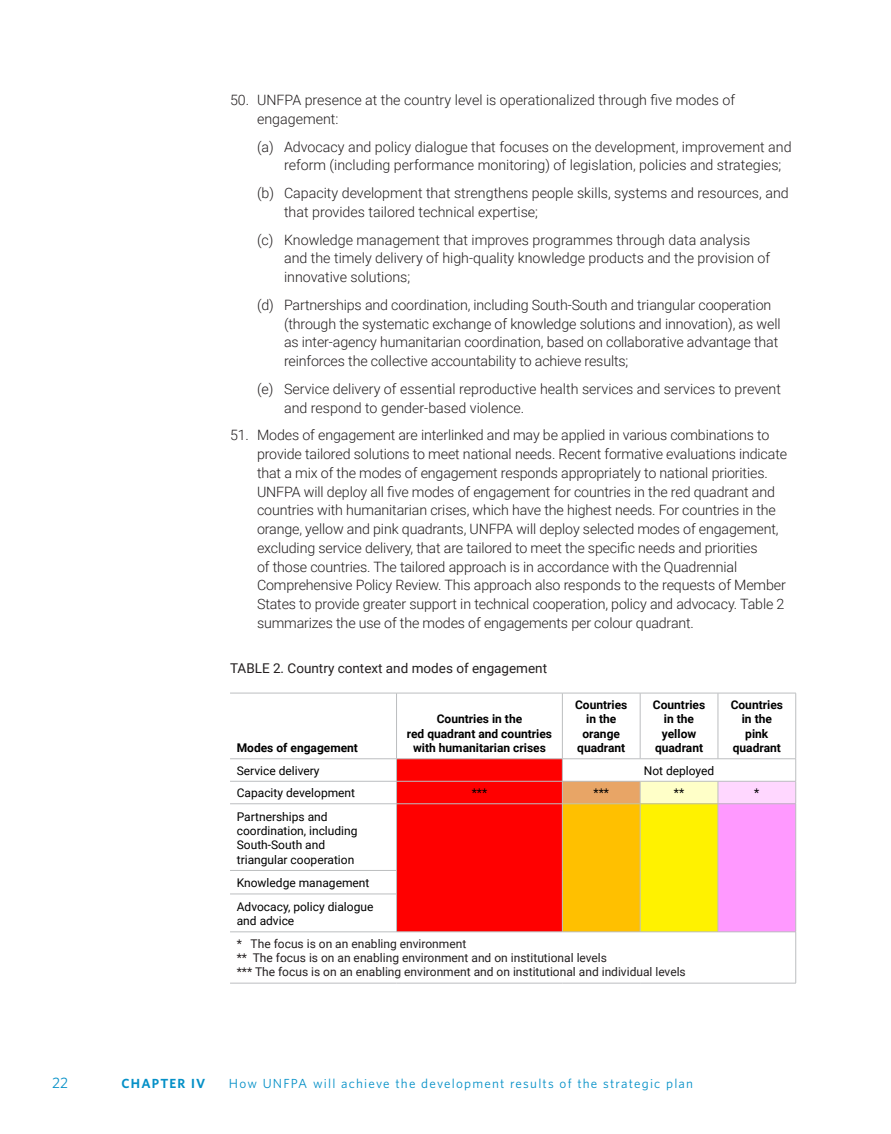
<style>
.page{position:relative;width:891px;height:1134px;background:#fff}
.page>*{position:absolute;margin:0;border:0;box-sizing:border-box;transform-origin:0 0}
.t1{font:300 14.25px/18.8px "Roboto";letter-spacing:-.01em;color:#231f20}
.Figure-Table_Title{font:13.5px "Roboto";color:#231f20}
.t2{font:13.5px "UNFPA Text";color:#0590c7}
.t3{font:12px/14.4px "Roboto";color:#000}
.t4{font:12px "Roboto";color:#231f20}
.t5{font:700 12px/14.4px "Roboto";color:#000;text-align:center}
.folio_left_page{font:12px "UNFPA Text";letter-spacing:.1em;color:#0590c7}
.folio_left_page-2{font:700 12px "UNFPA";letter-spacing:.1em;color:#0590c7}
</style>
<div class="page">
<hr style="left:230px;top:693px;width:167px;height:1px;background:#bcbec0">
<hr style="left:230px;top:759px;width:167px;height:1px;background:#bcbec0">
<hr style="left:230px;top:781px;width:167px;height:1px;background:#bcbec0">
<hr style="left:230px;top:804px;width:167px;height:1px;background:#bcbec0">
<hr style="left:230px;top:870px;width:167px;height:1px;background:#bcbec0">
<svg style="left:396px;top:693px;width:400px;height:239px"></svg>
<hr style="left:230px;top:894px;width:167px;height:1px;background:#bcbec0">
<hr style="left:396px;top:894px;width:1px;height:38px;background:#bcbec0">
<hr style="left:230px;top:932px;width:167px;height:1px;background:#bcbec0">
<hr style="left:397px;top:932px;width:165px;height:1px;background:#bcbec0">
<hr style="left:562px;top:932px;width:78px;height:1px;background:#bcbec0">
<hr style="left:640px;top:932px;width:78px;height:1px;background:#bcbec0">
<hr style="left:718px;top:932px;width:78px;height:1px;background:#bcbec0">
<hr style="left:795px;top:932px;width:1px;height:51px;background:#bcbec0">
<hr style="left:230px;top:983px;width:167px;height:1px;background:#bcbec0">
<hr style="left:397px;top:983px;width:165px;height:1px;background:#bcbec0">
<hr style="left:562px;top:983px;width:78px;height:1px;background:#bcbec0">
<hr style="left:640px;top:983px;width:78px;height:1px;background:#bcbec0">
<hr style="left:718px;top:983px;width:78px;height:1px;background:#bcbec0">
<p class="t1" style="left:257px;top:90px;width:480px;text-indent:-27px">50. UNFPA presence at the country level is operationalized through five modes of engagement:</p>
<p class="t1" style="left:284px;top:137px;width:509px;text-indent:-27px">(a) Advocacy and policy dialogue that focuses on the development, improvement and reform (including performance monitoring) of legislation, policies and strategies;</p>
<p class="t1" style="left:284px;top:183px;width:506px;text-indent:-27px">(b) Capacity development that strengthens people skills, systems and resources, and that provides tailored technical expertise;</p>
<p class="t1" style="left:284px;top:230px;width:488px;text-indent:-27px">(c) Knowledge management that improves programmes through data analysis and the timely delivery of high-quality knowledge products and the provision of innovative solutions;</p>
<p class="t1" style="left:284px;top:295px;width:498px;text-indent:-27px">(d) Partnerships and coordination, including South-South and triangular cooperation (through the systematic exchange of knowledge solutions and innovation), as well as inter-agency humanitarian coordination, based on collaborative advantage that reinforces the collective accountability to achieve results;</p>
<p class="t1" style="left:284px;top:379px;width:498px;text-indent:-27px">(e) Service delivery of essential reproductive health services and services to prevent and respond to gender-based violence.</p>
<p class="t1" style="left:257px;top:425px;width:532px;text-indent:-27px">51. Modes of engagement are interlinked and may be applied in various combinations to provide tailored solutions to meet national needs. Recent formative evaluations indicate that a mix of the modes of engagement responds appropriately to national priorities.<br>UNFPA will deploy all five modes of engagement for countries in the red quadrant and countries with humanitarian crises, which have the highest needs. For countries in the orange, yellow and pink quadrants, UNFPA will deploy selected modes of engagement, excluding service delivery, that are tailored to meet the specific needs and priorities<br>of those countries. The tailored approach is in accordance with the Quadrennial Comprehensive Policy Review. This approach also responds to the requests of Member States to provide greater support in technical cooperation, policy and advocacy. Table 2 summarizes the use of the modes of engagements per colour quadrant.</p>
<p class="Figure-Table_Title" style="left:230px;top:659px;width:319px">TABLE 2. Country context and modes of engagement</p>
<p class="t5" style="left:237px;top:740px;width:123px">Modes of engagement</p>
<p class="t5" style="left:407px;top:711px;width:147px">Countries in the<br>red quadrant and countries with humanitarian crises</p>
<p class="t5" style="left:575px;top:697px;width:54px">Countries in the orange quadrant</p>
<p class="t5" style="left:653px;top:697px;width:54px">Countries in the yellow quadrant</p>
<p class="t5" style="left:731px;top:697px;width:54px">Countries in the pink quadrant</p>
<p class="t3" style="left:237px;top:763px;width:84px">Service delivery</p>
<p class="t3" style="left:644px;top:763px;width:72px">Not deployed</p>
<p class="t3" style="left:237px;top:785px;width:120px">Capacity development</p>
<p class="t3" style="left:472px;top:785px;width:17px">***</p>
<p class="t3" style="left:594px;top:785px;width:17px">***</p>
<p class="t3" style="left:674px;top:785px;width:12px">**</p>
<p class="t3" style="left:754px;top:785px;width:7px">*</p>
<p class="t3" style="left:237px;top:809px;width:122px">Partnerships and coordination, including<br>South-South and triangular cooperation</p>
<p class="t3" style="left:237px;top:875px;width:134px">Knowledge management</p>
<p class="t3" style="left:237px;top:899px;width:138px">Advocacy, policy dialogue and advice</p>
<p class="t4" style="left:237px;top:935px;width:231px">* The focus is on an enabling environment</p>
<p class="t4" style="left:237px;top:949px;width:372px">** The focus is on an enabling environment and on institutional levels</p>
<p class="t4" style="left:237px;top:964px;width:451px">*** The focus is on an enabling environment and on institutional and individual levels</p>
<p class="t2" style="left:52px;top:1074px;width:17px">22</p>
<p class="folio_left_page-2" style="left:122px;top:1076px;width:85px">CHAPTER IV</p>
<p class="folio_left_page" style="left:229px;top:1076px;width:466px">How UNFPA will achieve the development results of the strategic plan</p>
</div>
